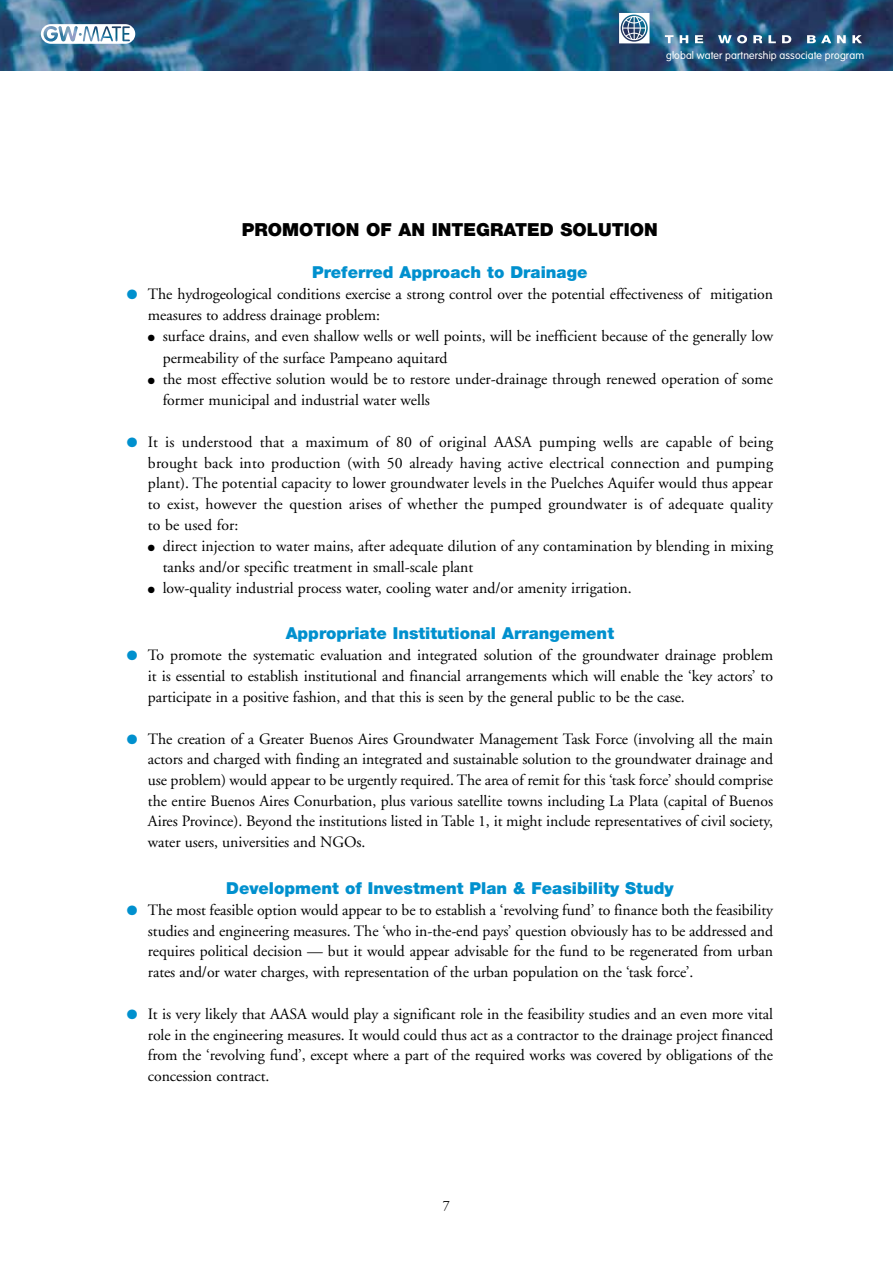
<style>
.page{position:relative;width:893px;height:1263px;background:#fff}
.page>*{position:absolute;margin:0;border:0;box-sizing:border-box;transform-origin:0 0}
.t1{font:900 18px "Helvetica Neue";color:#000}
.t2{font:900 16.5px "Helvetica Neue";color:#0090ce}
.t3{font:15.75px/20.7px "Adobe Garamond";color:#000;text-align:justify}
.t4{font:14.25px "Adobe Garamond";color:#000}
.t5{font:300 10.5px "VAG Rounded";letter-spacing:.01em;color:#fff}
.s1{color:#0090ce}
</style>
<div class="page">
<img style="left:0;top:0;width:893px;height:70px">
<svg style="left:619px;top:13px;width:30px;height:30px"></svg>
<svg style="left:665px;top:35px;width:8px;height:8px"></svg>
<svg style="left:680px;top:35px;width:8px;height:8px"></svg>
<svg style="left:695px;top:35px;width:8px;height:8px"></svg>
<svg style="left:718px;top:35px;width:29px;height:8px"></svg>
<svg style="left:753px;top:35px;width:9px;height:8px"></svg>
<svg style="left:768px;top:35px;width:8px;height:8px"></svg>
<svg style="left:782px;top:35px;width:9px;height:8px"></svg>
<svg style="left:807px;top:35px;width:24px;height:8px"></svg>
<svg style="left:837px;top:35px;width:9px;height:8px"></svg>
<svg style="left:852px;top:35px;width:10px;height:8px"></svg>
<svg style="left:41px;top:24px;width:94px;height:20px"></svg>
<p class="t5" style="left:666px;top:49px;width:199px">global water partnership associate program</p>
<p class="t1" style="left:242px;top:219px;width:417px">PROMOTION OF AN INTEGRATED SOLUTION</p>
<p class="t2" style="left:312px;top:262px;width:277px">Preferred Approach to Drainage</p>
<p class="t3" style="left:148px;top:284px;width:626px;text-indent:-21px"><span class="s1">●</span> The hydrogeological conditions exercise a strong control over the potential effectiveness of mitigation measures to address drainage problem:</p>
<p class="t3" style="left:163px;top:326px;width:612px;line-height:21.3px;text-indent:-15px">● surface drains, and even shallow wells or well points, will be inefficient because of the generally low permeability of the surface Pampeano aquitard</p>
<p class="t3" style="left:163px;top:368px;width:612px;line-height:21.3px;text-indent:-15px">● the most effective solution would be to restore under-drainage through renewed operation of some former municipal and industrial water wells</p>
<p class="t3" style="left:148px;top:432px;width:627px;text-indent:-21px"><span class="s1">●</span> It is understood that a maximum of 80 of original AASA pumping wells are capable of being brought back into production (with 50 already having active electrical connection and pumping plant). The potential capacity to lower groundwater levels in the Puelches Aquifer would thus appear to exist, however the question arises of whether the pumped groundwater is of adequate quality to be used for:</p>
<p class="t3" style="left:163px;top:536px;width:612px;line-height:21.3px;text-indent:-15px">● direct injection to water mains, after adequate dilution of any contamination by blending in mixing tanks and/or specific treatment in small-scale plant</p>
<p class="t3" style="left:148px;top:578px;width:485px">● low-quality industrial process water, cooling water and/or amenity irrigation.</p>
<p class="t2" style="left:286px;top:623px;width:330px">Appropriate Institutional Arrangement</p>
<p class="t3" style="left:148px;top:645px;width:627px;text-indent:-21px"><span class="s1">●</span> To promote the systematic evaluation and integrated solution of the groundwater drainage problem it is essential to establish institutional and financial arrangements which will enable the ‘key actors’ to participate in a positive fashion, and that this is seen by the general public to be the case.</p>
<p class="t3" style="left:148px;top:729px;width:627px;text-indent:-21px"><span class="s1">●</span> The creation of a Greater Buenos Aires Groundwater Management Task Force (involving all the main actors and charged with finding an integrated and sustainable solution to the groundwater drainage and use problem) would appear to be urgently required. The area of remit for this ‘task force’ should comprise the entire Buenos Aires Conurbation, plus various satellite towns including La Plata (capital of Buenos Aires Province). Beyond the institutions listed in Table 1, it might include representatives of civil society, water users, universities and NGOs.</p>
<p class="t2" style="left:226px;top:878px;width:449px">Development of Investment Plan &amp; Feasibility Study</p>
<p class="t3" style="left:148px;top:900px;width:627px;text-indent:-21px"><span class="s1">●</span> The most feasible option would appear to be to establish a ‘revolving fund’ to finance both the feasibility studies and engineering measures. The ‘who in-the-end pays’ question obviously has to be addressed and requires political decision — but it would appear advisable for the fund to be regenerated from urban rates and/or water charges, with representation of the urban population on the ‘task force’.</p>
<p class="t3" style="left:148px;top:1004px;width:627px;text-indent:-21px"><span class="s1">●</span> It is very likely that AASA would play a significant role in the feasibility studies and an even more vital role in the engineering measures. It would could thus act as a contractor to the drainage project financed from the ‘revolving fund’, except where a part of the required works was covered by obligations of the concession contract.</p>
<p class="t4" style="left:443px;top:1197px;width:9px">7</p>
</div>
